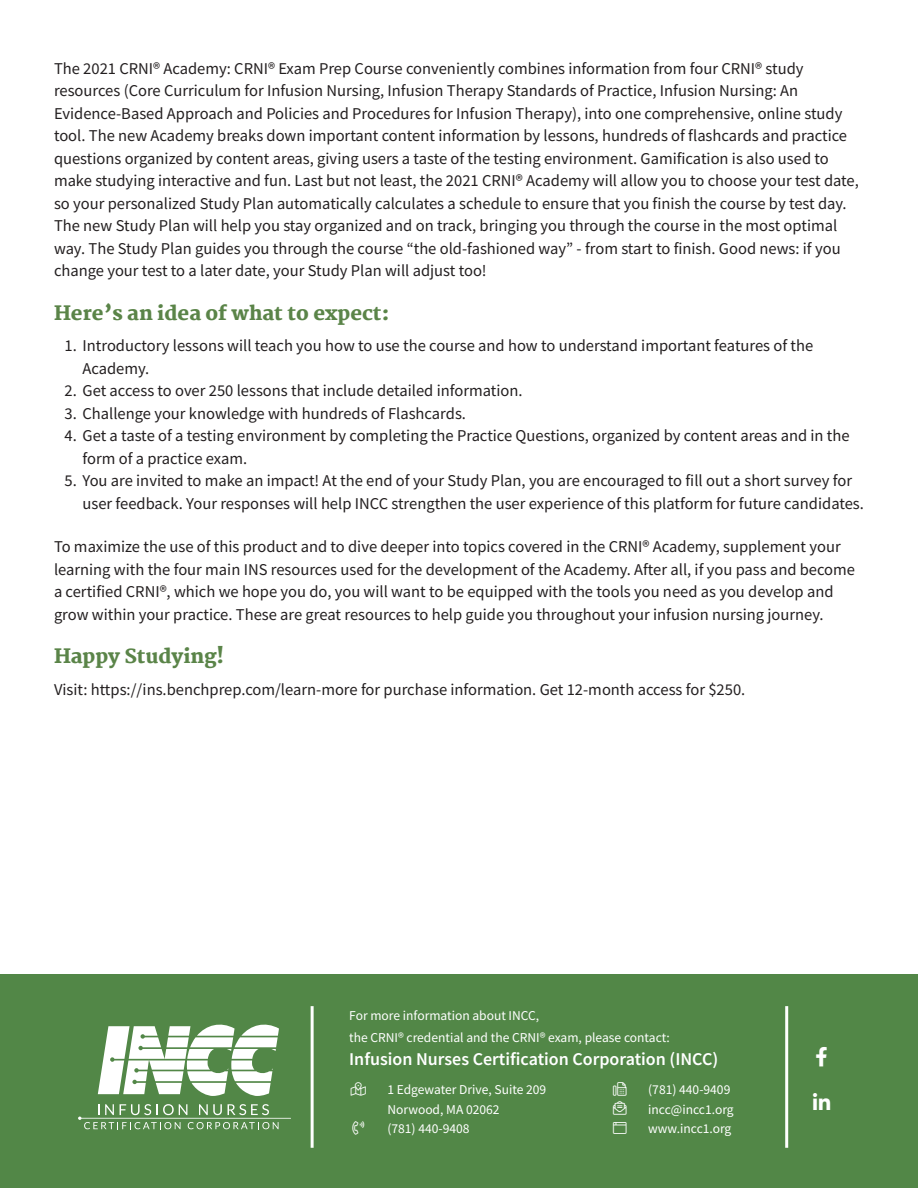
<style>
.page{position:relative;width:918px;height:1188px;background:#fff}
.page>*{position:absolute;margin:0;border:0;box-sizing:border-box;transform-origin:0 0}
.Heading_2{font:800 19.5px "Martel";color:#5a8448}
.Heading_3{font:600 18px "Mada";color:#fff}
.t1{font:16.5px/22.5px "Mada";color:#231f20}
.Paragraph_White{font:13.5px/19.5px "Mada";color:#fff}
</style>
<div class="page">
<div style="left:0;top:975px;width:918px;height:213px;background:#528747"></div>
<svg style="left:98px;top:1024px;width:181px;height:72px"></svg>
<svg style="left:78px;top:1104px;width:213px;height:25px"></svg>
<hr style="left:311px;top:1006px;width:3px;height:142px;background:#fff">
<hr style="left:785px;top:1006px;width:3px;height:142px;background:#fff">
<p class="t1" style="left:54px;top:57px;width:806px">The 2021 CRNI® Academy: CRNI® Exam Prep Course conveniently combines information from four CRNI® study resources (Core Curriculum for Infusion Nursing, Infusion Therapy Standards of Practice, Infusion Nursing: An Evidence-Based Approach and Policies and Procedures for Infusion Therapy), into one comprehensive, online study tool. The new Academy breaks down important content information by lessons, hundreds of flashcards and practice questions organized by content areas, giving users a taste of the testing environment. Gamification is also used to make studying interactive and fun. Last but not least, the 2021 CRNI® Academy will allow you to choose your test date, so your personalized Study Plan automatically calculates a schedule to ensure that you finish the course by test day.<br>The new Study Plan will help you stay organized and on track, bringing you through the course in the most optimal way. The Study Plan guides you through the course “the old-fashioned way” - from start to finish. Good news: if you change your test to a later date, your Study Plan will adjust too!</p>
<p class="Heading_2" style="left:54px;top:301px;width:337px">Here’s an idea of what to expect:</p>
<p class="t1" style="left:82px;top:335px;width:732px;text-indent:-18px">1. Introductory lessons will teach you how to use the course and how to understand important features of the<br>Academy.</p>
<p class="t1" style="left:64px;top:380px;width:460px">2. Get access to over 250 lessons that include detailed information.</p>
<p class="t1" style="left:64px;top:402px;width:403px">3. Challenge your knowledge with hundreds of Flashcards.</p>
<p class="t1" style="left:82px;top:425px;width:769px;text-indent:-18px">4. Get a taste of a testing environment by completing the Practice Questions, organized by content areas and in the form of a practice exam.</p>
<p class="t1" style="left:82px;top:470px;width:783px;text-indent:-18px">5. You are invited to make an impact! At the end of your Study Plan, you are encouraged to fill out a short survey for user feedback. Your responses will help INCC strengthen the user experience of this platform for future candidates.</p>
<p class="t1" style="left:54px;top:536px;width:803px">To maximize the use of this product and to dive deeper into topics covered in the CRNI® Academy, supplement your learning with the four main INS resources used for the development of the Academy. After all, if you pass and become a certified CRNI®, which we hope you do, you will want to be equipped with the tools you need as you develop and grow within your practice. These are great resources to help guide you throughout your infusion nursing journey.</p>
<p class="Heading_2" style="left:54px;top:645px;width:172px">Happy Studying!</p>
<p class="t1" style="left:54px;top:678px;width:693px">Visit: https://ins.benchprep.com/learn-more for purchase information. Get 12-month access for $250.</p>
<p class="Paragraph_White" style="left:349px;top:1005px;width:322px;line-height:22.5px">For more information about INCC,<br>the CRNI® credential and the CRNI® exam, please contact:</p>
<p class="Heading_3" style="left:349px;top:1049px;width:371px">Infusion Nurses Certification Corporation (INCC)</p>
<p class="Paragraph_White" style="left:648px;top:1080px;width:87px">(781) 440-9409 incc@incc1.org www.incc1.org</p>
<p class="Paragraph_White" style="left:387px;top:1080px;width:160px">1 Edgewater Drive, Suite 209<br>Norwood, MA 02062<br>(781) 440-9408</p>
</div>
